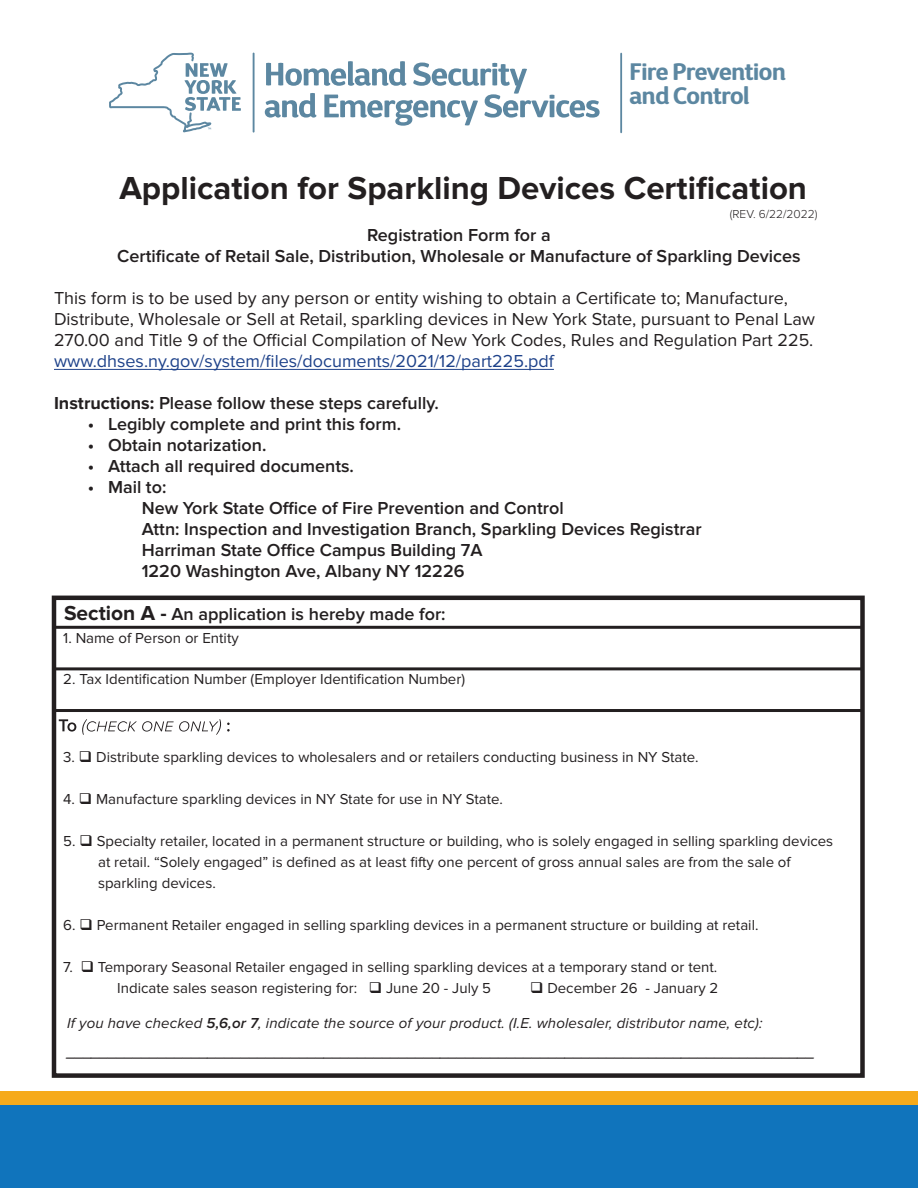
<style>
.page{position:relative;width:918px;height:1188px;background:#fff}
.page>*{position:absolute;margin:0;border:0;box-sizing:border-box;transform-origin:0 0}
.t1{font:700 33px "Proxima Nova";color:#231f20}
.t2{font:700 23.85px/23.9px "D Sari";letter-spacing:-.015em;color:#5c87a1}
.t3{font:700 23.85px/23.9px "D Sari";letter-spacing:-.015em;color:#231f20}
.t4{font:600 18px "Proxima Nova";color:#231f20}
.t5{font:18px/21px "Proxima Nova";color:#231f20}
.t6{font:15px/21px "Proxima Nova";color:#231f20;text-align:center}
.t7{font:italic 15px "Proxima Nova";letter-spacing:.01em;color:#231f20}
.t8{font:italic 600 15px "Proxima Nova";color:#231f20}
.t9{font:300 12px "Proxima Nova";color:#231f20}
.s1{color:#1e428a}
.s2{font-weight:700}
.s3{font-weight:700;font-size:21px}
.s4{font-weight:600}
</style>
<div class="page">
<div style="left:0;top:1103px;width:918px;height:85px;background:#1074bc"></div>
<div style="left:0;top:1092px;width:918px;height:13px;background:#f6aa1b"></div>
<hr style="left:54px;top:369px;width:500px;height:1px;background:#1e428a">
<svg style="left:265px;top:61px;width:335px;height:65px"></svg>
<hr style="left:253px;top:53px;width:2px;height:80px;background:#5c87a1">
<svg style="left:109px;top:52px;width:132px;height:80px"></svg>
<hr style="left:620px;top:54px;width:2px;height:78px;background:#5c87a1">
<div style="left:52px;top:596px;width:813px;height:482px;border:4px solid #231f20"></div>
<hr style="left:53px;top:626px;width:811px;height:3px;background:#231f20">
<hr style="left:53px;top:667px;width:811px;height:3px;background:#231f20">
<hr style="left:53px;top:709px;width:811px;height:3px;background:#231f20">
<svg style="left:59px;top:719px;width:171px;height:16px"></svg>
<p class="t2" style="left:630px;top:59px;width:158px">Fire Prevention and Control</p>
<p class="t1" style="left:119px;top:169px;width:689px">Application for Sparkling Devices Certification</p>
<p class="t4" style="left:367px;top:225px;width:185px">Registration Form for a</p>
<p class="t4" style="left:117px;top:246px;width:685px">Certificate of Retail Sale, Distribution, Wholesale or Manufacture of Sparkling Devices</p>
<p class="t5" style="left:54px;top:288px;width:763px">This form is to be used by any person or entity wishing to obtain a Certificate to; Manufacture, Distribute, Wholesale or Sell at Retail, sparkling devices in New York State, pursuant to Penal Law 270.00 and Title 9 of the Official Compilation of New York Codes, Rules and Regulation Part 225. <span class="s1">www.dhses.ny.gov/system/files/documents/2021/12/part225.pdf</span></p>
<p class="t4" style="left:54px;top:393px;width:386px"><span class="s2">Instructions:</span> Please follow these steps carefully.</p>
<p class="t4" style="left:88px;top:414px;width:315px">• Legibly complete and print this form.</p>
<p class="t4" style="left:88px;top:435px;width:180px">• Obtain notarization.</p>
<p class="t4" style="left:88px;top:456px;width:268px">• Attach all required documents.</p>
<p class="t4" style="left:88px;top:477px;width:80px">• Mail to:</p>
<p class="t4" style="left:142px;top:498px;width:424px">New York State Office of Fire Prevention and Control</p>
<p class="t4" style="left:142px;top:519px;width:561px">Attn: Inspection and Investigation Branch, Sparkling Devices Registrar</p>
<p class="t4" style="left:142px;top:540px;width:342px">Harriman State Office Campus Building 7A</p>
<p class="t4" style="left:142px;top:561px;width:324px">1220 Washington Ave, Albany NY 12226</p>
<p class="t9" style="left:730px;top:207px;width:89px">(REV. 6/22/2022)</p>
<p class="t3" style="left:630px;top:304px;width:158px">Fire Prevention and Control</p>
<p class="t4" style="left:64px;top:603px;width:383px"><span class="s3">Section A -</span> An application is hereby made for:</p>
<p class="t6" style="left:63px;top:628px;width:177px">1. Name of Person or Entity</p>
<p class="t6" style="left:63px;top:669px;width:403px">2. Tax Identification Number (Employer Identification Number)</p>
<p class="t6" style="left:63px;top:746px;width:637px">3. ❑ Distribute sparkling devices to wholesalers and or retailers conducting business in NY State.</p>
<p class="t6" style="left:63px;top:788px;width:441px">4. ❑ Manufacture sparkling devices in NY State for use in NY State.</p>
<p class="t6" style="left:63px;top:830px;width:771px">5. ❑ Specialty retailer, located in a permanent structure or building, who is solely engaged in selling sparkling devices at retail. “Solely engaged” is defined as at least fifty one percent of gross annual sales are from the sale of</p>
<p class="t6" style="left:98px;top:872px;width:119px">sparkling devices.</p>
<p class="t6" style="left:63px;top:914px;width:697px">6. ❑ Permanent Retailer engaged in selling sparkling devices in a permanent structure or building at retail.</p>
<p class="t6" style="left:63px;top:956px;width:656px">7. ❑ Temporary Seasonal Retailer engaged in selling sparkling devices at a temporary stand or tent.</p>
<p class="t6" style="left:117px;top:977px;width:375px">Indicate sales season registering for: ❑ June 20 - July 5</p>
<p class="t6" style="left:530px;top:977px;width:190px">❑ December 26 - January 2</p>
<p class="t7" style="left:67px;top:1015px;width:697px">If you have checked <span class="s4">5,6,or 7</span>, indicate the source of your product. (I.E. wholesaler, distributor name, etc):</p>
<p class="t8" style="left:67px;top:1043px;width:750px">__________________________________________________________________________________________</p>
</div>
